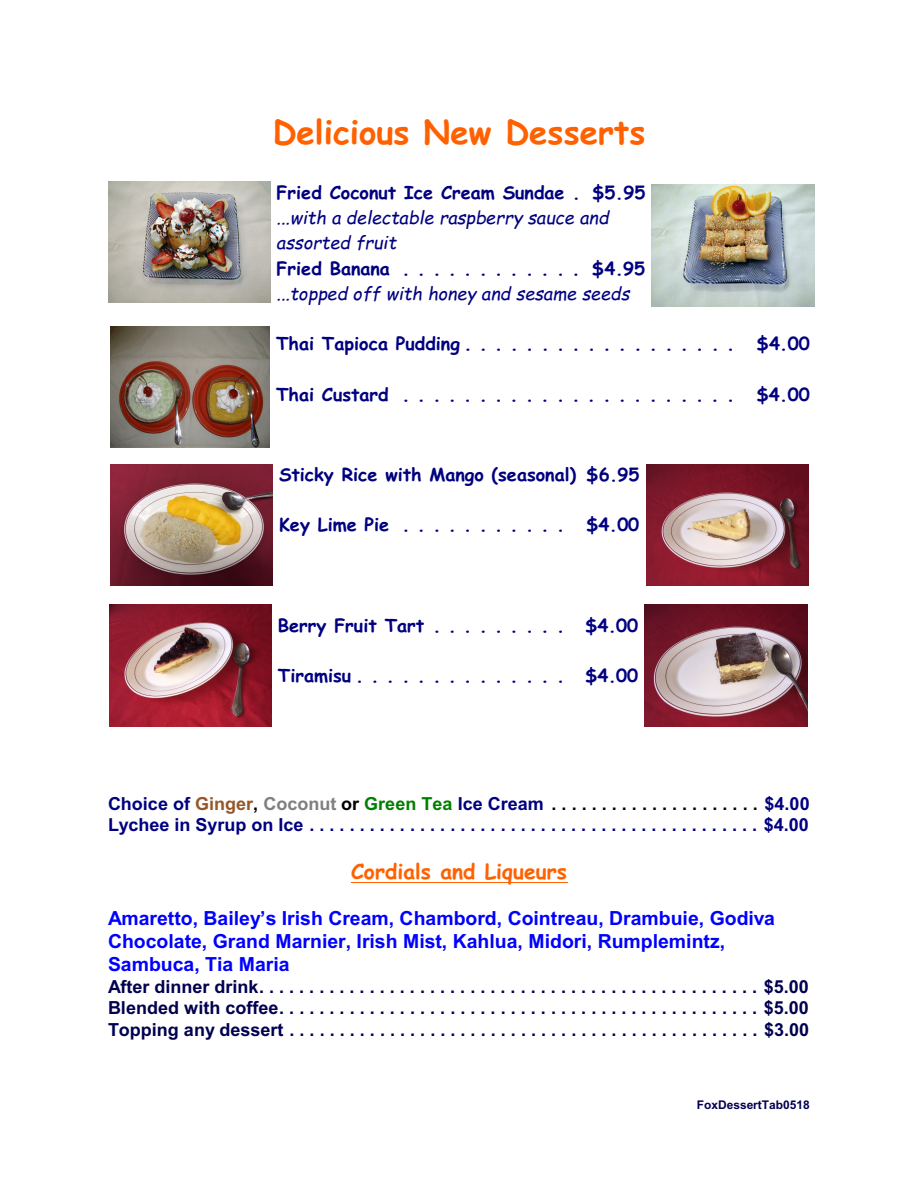
<style>
.page{position:relative;width:918px;height:1188px;background:#fff}
.page>*{position:absolute;margin:0;border:0;box-sizing:border-box;transform-origin:0 0}
.t1{font:700 33px "Comic Sans MS";color:#ff6100}
.t2{font:700 21px "Comic Sans MS";color:#ff6100}
.t3{font:700 19.5px/23.1px "Arial";color:#00f}
.t4{font:700 18px "Comic Sans MS";color:#000080}
.t5{font:700 18px/21.3px "Arial";color:#00004f;text-align:justify}
.t6{font:700 18px/21.3px "Arial";color:#000080}
.t7{font:italic 18px/25.3px "Comic Sans MS";color:#000080}
.t8{font:700 12px "Arial";color:#00004f}
.s1{color:#965729}
.s2{color:#000}
.s3{color:#808080}
.s4{color:#008000}
</style>
<div class="page">
<img style="left:108px;top:181px;width:162px;height:122px">
<img style="left:652px;top:185px;width:162px;height:121px">
<img style="left:110px;top:464px;width:163px;height:122px">
<img style="left:646px;top:464px;width:162px;height:122px">
<img style="left:109px;top:605px;width:162px;height:121px">
<img style="left:645px;top:605px;width:162px;height:121px">
<hr style="left:351px;top:882px;width:216px;height:1px;background:#ff6100">
<img style="left:110px;top:326px;width:160px;height:121px">
<h1 class="t1" style="left:273px;top:118px;width:374px">Delicious New Desserts</h1>
<p class="t4" style="left:277px;top:184px;width:370px">Fried Coconut Ice Cream Sundae . $5.95</p>
<p class="t7" style="left:277px;top:207px;width:334px">...with a delectable raspberry sauce and assorted fruit</p>
<p class="t4" style="left:277px;top:260px;width:370px">Fried Banana . . . . . . . . . . . . $4.95</p>
<p class="t7" style="left:277px;top:282px;width:355px">...topped off with honey and sesame seeds</p>
<p class="t4" style="left:276px;top:336px;width:535px">Thai Tapioca Pudding. . . . . . . . . . . . . . . . . . $4.00</p>
<p class="t4" style="left:276px;top:386px;width:535px">Thai Custard ...................... $4.00</p>
<p class="t4" style="left:279px;top:466px;width:362px">Sticky Rice with Mango (seasonal) $6.95</p>
<p class="t4" style="left:279px;top:517px;width:362px">Key Lime Pie ........... $4.00</p>
<p class="t4" style="left:278px;top:617px;width:362px">Berry Fruit Tart . . . . . . . . . $4.00</p>
<p class="t4" style="left:278px;top:668px;width:362px">Tiramisu.............. $4.00</p>
<p class="t6" style="left:108px;top:794px;width:703px">Choice of <span class="s1">Ginger</span><span class="s2">,</span> <span class="s3">Coconut</span> <span class="s2">or</span> <span class="s4">Green Tea</span> Ice Cream <span class="s2">. . . . . . . . . . . . . . . . . . . . .</span> $4.00<br>Lychee in Syrup on Ice.............................................$4.00</p>
<p class="t2" style="left:351px;top:862px;width:218px">Cordials and Liqueurs</p>
<p class="t3" style="left:108px;top:909px;width:669px">Amaretto, Bailey’s Irish Cream, Chambord, Cointreau, Drambuie, Godiva<br>Chocolate, Grand Marnier, Irish Mist, Kahlua, Midori, Rumplemintz,<br>Sambuca, Tia Maria</p>
<p class="t5" style="left:108px;top:978px;width:703px">After dinner drink..................................................$5.00<br>Blended with coffee................................................$5.00<br>Topping any dessert...............................................$3.00</p>
<p class="t8" style="left:697px;top:1100px;width:115px">FoxDessertTab0518</p>
</div>
